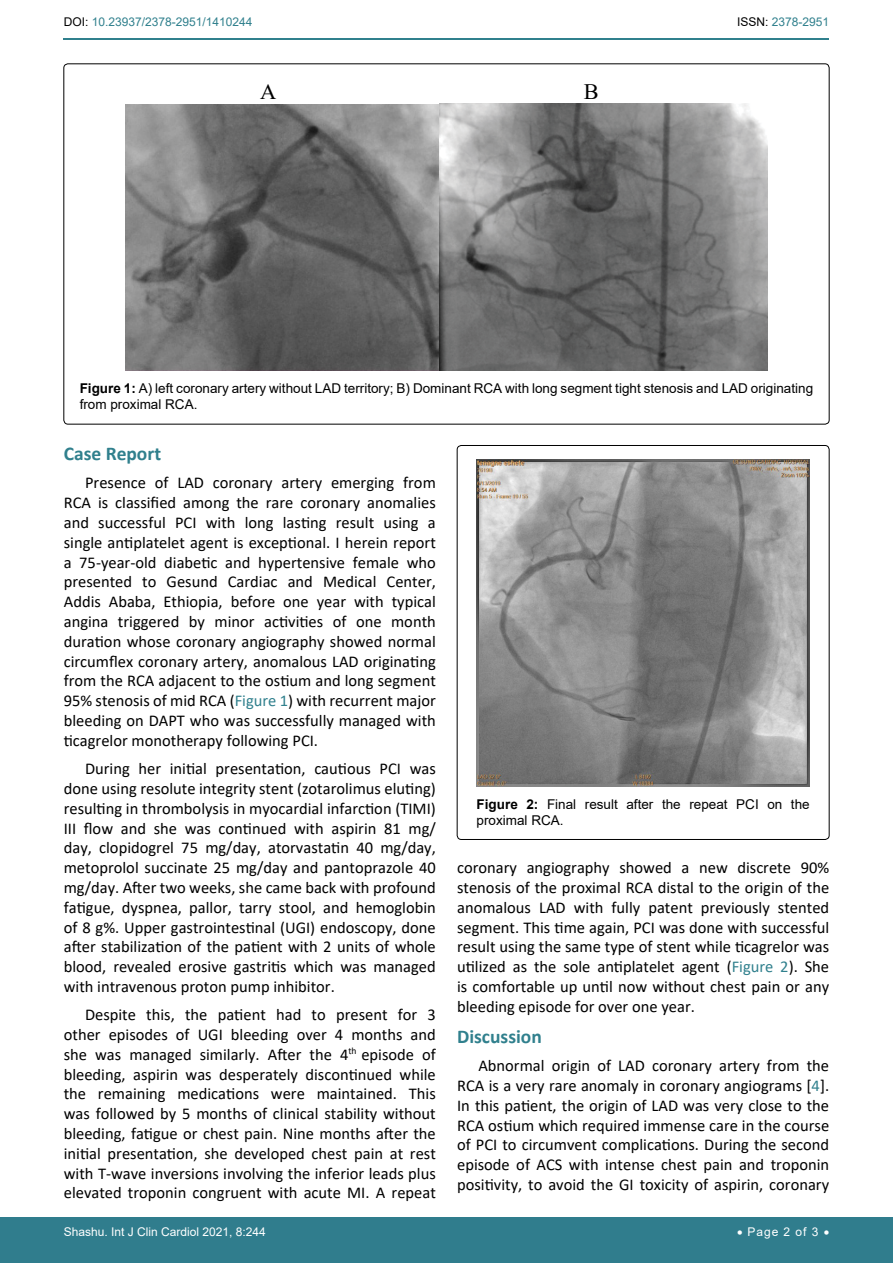
<style>
.page{position:relative;width:893px;height:1263px;background:#fff}
.page>*{position:absolute;margin:0;border:0;box-sizing:border-box;transform-origin:0 0}
.t1{font:22.05px "Times New Roman";color:#010101}
.t2{font:700 19.5px "Calibri";color:#30808d}
.t3{font:16.5px/19.8px "Calibri";color:#000;text-align:justify}
.t4{font:13.5px/16.2px "Arial";color:#000}
.t5{font:12px "Arial";color:#30808d}
.t6{font:12px "Arial";color:#fff}
.s1{color:#000}
.s2{font-weight:700}
.s3{color:#30808d}
</style>
<div class="page">
<div style="left:0;top:1217px;width:893px;height:46px;background:#307d8d"></div>
<hr style="left:64px;top:38px;width:765px;height:2px;background:#30808d">
<img style="left:125px;top:104px;width:642px;height:266px">
<div style="left:457px;top:445px;width:372px;height:394px;border:1px solid #000;border-radius:4px"></div>
<img style="left:477px;top:460px;width:333px;height:326px">
<p class="t5" style="left:64px;top:14px;width:190px"><span class="s1">DOI:</span> 10.23937/2378-2951/1410244</p>
<p class="t5" style="left:737px;top:14px;width:94px"><span class="s1">ISSN:</span> 2378-2951</p>
<h1 class="t1" style="left:260px;top:76px;width:18px">A</h1>
<h1 class="t1" style="left:584px;top:76px;width:16px">B</h1>
<p class="t4" style="left:80px;top:380px;width:735px"><span class="s2">Figure 1:</span> A) left coronary artery without LAD territory; B) Dominant RCA with long segment tight stenosis and LAD originating from proximal RCA.</p>
<p class="t2" style="left:64px;top:440px;width:99px">Case Report</p>
<p class="t3" style="left:64px;top:473px;width:374px;text-indent:21px">Presence of LAD coronary artery emerging from RCA is classified among the rare coronary anomalies and successful PCI with long lasting result using a single antiplatelet agent is exceptional. I herein report a 75-year-old diabetic and hypertensive female who presented to Gesund Cardiac and Medical Center, Addis Ababa, Ethiopia, before one year with typical angina triggered by minor activities of one month duration whose coronary angiography showed normal circumflex coronary artery, anomalous LAD originating from the RCA adjacent to the ostium and long segment 95% stenosis of mid RCA (<span class="s3">Figure 1</span>) with recurrent major bleeding on DAPT who was successfully managed with ticagrelor monotherapy following PCI.</p>
<p class="t3" style="left:64px;top:758px;width:374px;text-indent:21px">During her initial presentation, cautious PCI was done using resolute integrity stent (zotarolimus eluting) resulting in thrombolysis in myocardial infarction (TIMI)<br>III flow and she was continued with aspirin 81 mg/ day, clopidogrel 75 mg/day, atorvastatin 40 mg/day, metoprolol succinate 25 mg/day and pantoprazole 40 mg/day. After two weeks, she came back with profound fatigue, dyspnea, pallor, tarry stool, and hemoglobin of 8 g%. Upper gastrointestinal (UGI) endoscopy, done after stabilization of the patient with 2 units of whole blood, revealed erosive gastritis which was managed with intravenous proton pump inhibitor.</p>
<p class="t3" style="left:64px;top:1004px;width:374px;text-indent:21px">Despite this, the patient had to present for 3 other episodes of UGI bleeding over 4 months and she was managed similarly. After the 4<sup>th</sup> episode of bleeding, aspirin was desperately discontinued while the remaining medications were maintained. This was followed by 5 months of clinical stability without bleeding, fatigue or chest pain. Nine months after the initial presentation, she developed chest pain at rest with T-wave inversions involving the inferior leads plus elevated troponin congruent with acute MI. A repeat</p>
<p class="t4" style="left:477px;top:796px;width:335px"><span class="s2">Figure 2:</span> Final result after the repeat PCI on the proximal RCA.</p>
<p class="t3" style="left:457px;top:857px;width:374px">coronary angiography showed a new discrete 90% stenosis of the proximal RCA distal to the origin of the anomalous LAD with fully patent previously stented segment. This time again, PCI was done with successful result using the same type of stent while ticagrelor was utilized as the sole antiplatelet agent (<span class="s3">Figure 2</span>). She is comfortable up until now without chest pain or any bleeding episode for over one year.</p>
<p class="t2" style="left:457px;top:1022px;width:86px">Discussion</p>
<p class="t3" style="left:457px;top:1055px;width:374px;text-indent:21px">Abnormal origin of LAD coronary artery from the RCA is a very rare anomaly in coronary angiograms [<span class="s3">4</span>].<br>In this patient, the origin of LAD was very close to the RCA ostium which required immense care in the course of PCI to circumvent complications. During the second episode of ACS with intense chest pain and troponin positivity, to avoid the GI toxicity of aspirin, coronary</p>
<p class="t6" style="left:64px;top:1223px;width:204px">Shashu. Int J Clin Cardiol 2021, 8:244</p>
<p class="t6" style="left:737px;top:1223px;width:94px">• Page 2 of 3 •</p>
</div>
